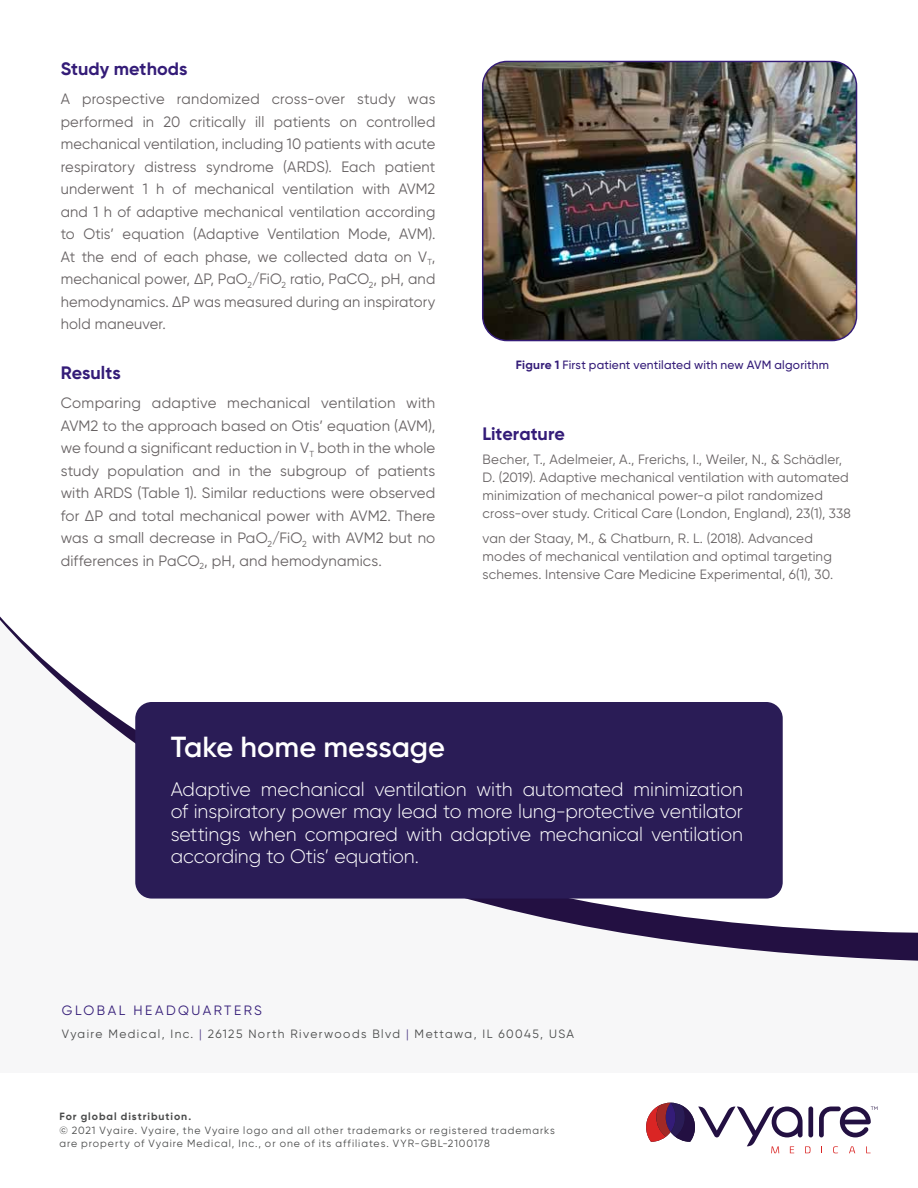
<style>
.page{position:relative;width:918px;height:1188px;background:#fff}
.page>*{position:absolute;margin:0;border:0;box-sizing:border-box;transform-origin:0 0}
.t1{font:600 29.1px "Gilroy";color:#fff}
.t2{font:300 19.5px/22.5px "Gilroy";letter-spacing:-.005em;color:#fff;text-align:justify}
.t3{font:700 18px "Gilroy";color:#341c78}
.t4{font:15px/22.5px "Gilroy";letter-spacing:.01em;color:#686364;text-align:justify}
.t5{font:13.5px/18px "Gilroy";letter-spacing:.015em;color:#686364}
.t6{font:13.5px "Gilroy";letter-spacing:.185em;color:#341c78}
.t7{font:12px "Gilroy";letter-spacing:.12em;color:#4a4b4b}
.t8{font:500 12px "Gilroy";letter-spacing:.01em;color:#341c78}
.t9{font:10.5px/13.5px "Gilroy";letter-spacing:.09em;color:#4a4b4b}
.t10{font:700 10.5px "Gilroy";letter-spacing:.09em;color:#4a4b4b}
.s1{font-weight:700}
.s2{color:#53418a}
</style>
<div class="page">
<svg style="left:0;top:617px;width:918px;height:344px"></svg>
<div style="left:808px;top:1107px;width:5px;height:30px;background:#231042;border-radius:2px"></div>
<svg style="left:819px;top:1107px;width:59px;height:30px"></svg>
<svg style="left:833px;top:1146px;width:5px;height:7px"></svg>
<svg style="left:849px;top:1146px;width:6px;height:7px"></svg>
<svg style="left:646px;top:1103px;width:165px;height:50px"></svg>
<div style="left:135px;top:702px;width:648px;height:197px;background:#2a1c56;border-radius:16px"></div>
<img style="left:483px;top:61px;width:374px;height:280px">
<div style="left:482px;top:61px;width:375px;height:280px;border:1px solid #341c78;border-radius:24px"></div>
<p class="t3" style="left:61px;top:58px;width:128px">Study methods</p>
<p class="t4" style="left:61px;top:88px;width:376px">A prospective randomized cross-over study was performed in 20 critically ill patients on controlled mechanical ventilation, including 10 patients with acute respiratory distress syndrome (ARDS). Each patient underwent 1 h of mechanical ventilation with AVM2 and 1 h of adaptive mechanical ventilation according to Otis’ equation (Adaptive Ventilation Mode, AVM).<br>At the end of each phase, we collected data on V<sub>T</sub>, mechanical power, ΔP, PaO<sub>2</sub>/FiO<sub>2</sub> ratio, PaCO<sub>2</sub>, pH, and hemodynamics. ΔP was measured during an inspiratory hold maneuver.</p>
<p class="t3" style="left:61px;top:361px;width:61px">Results</p>
<p class="t4" style="left:61px;top:391px;width:376px">Comparing adaptive mechanical ventilation with AVM2 to the approach based on Otis’ equation (AVM), we found a significant reduction in V<sub>T</sub> both in the whole study population and in the subgroup of patients with ARDS (Table 1). Similar reductions were observed for ΔP and total mechanical power with AVM2. There was a small decrease in PaO<sub>2</sub>/FiO<sub>2</sub> with AVM2 but no differences in PaCO<sub>2</sub>, pH, and hemodynamics.</p>
<p class="t8" style="left:516px;top:358px;width:315px"><span class="s1">Figure 1</span> First patient ventilated with new AVM algorithm</p>
<p class="t3" style="left:483px;top:422px;width:84px">Literature</p>
<p class="t5" style="left:483px;top:451px;width:370px">Becher, T., Adelmeier, A., Frerichs, I., Weiler, N., &amp; Schädler, D. (2019). Adaptive mechanical ventilation with automated minimization of mechanical power-a pilot randomized cross-over study. Critical Care (London, England), 23(1), 338</p>
<p class="t5" style="left:483px;top:529px;width:352px">van der Staay, M., &amp; Chatburn, R. L. (2018). Advanced modes of mechanical ventilation and optimal targeting schemes. Intensive Care Medicine Experimental, 6(1), 30.</p>
<h1 class="t1" style="left:171px;top:728px;width:276px">Take home message</h1>
<h2 class="t2" style="left:171px;top:777px;width:574px">Adaptive mechanical ventilation with automated minimization of inspiratory power may lead to more lung-protective ventilator settings when compared with adaptive mechanical ventilation according to Otis’ equation.</h2>
<p class="t6" style="left:62px;top:1002px;width:202px">GLOBAL HEADQUARTERS</p>
<p class="t7" style="left:62px;top:1027px;width:514px">Vyaire Medical, Inc. <span class="s2">|</span> 26125 North Riverwoods Blvd <span class="s2">|</span> Mettawa, IL 60045, USA</p>
<p class="t10" style="left:59px;top:1110px;width:133px">For global distribution.</p>
<p class="t9" style="left:59px;top:1123px;width:497px">© 2021 Vyaire. Vyaire, the Vyaire logo and all other trademarks or registered trademarks are property of Vyaire Medical, Inc., or one of its affiliates. VYR-GBL-2100178</p>
</div>
